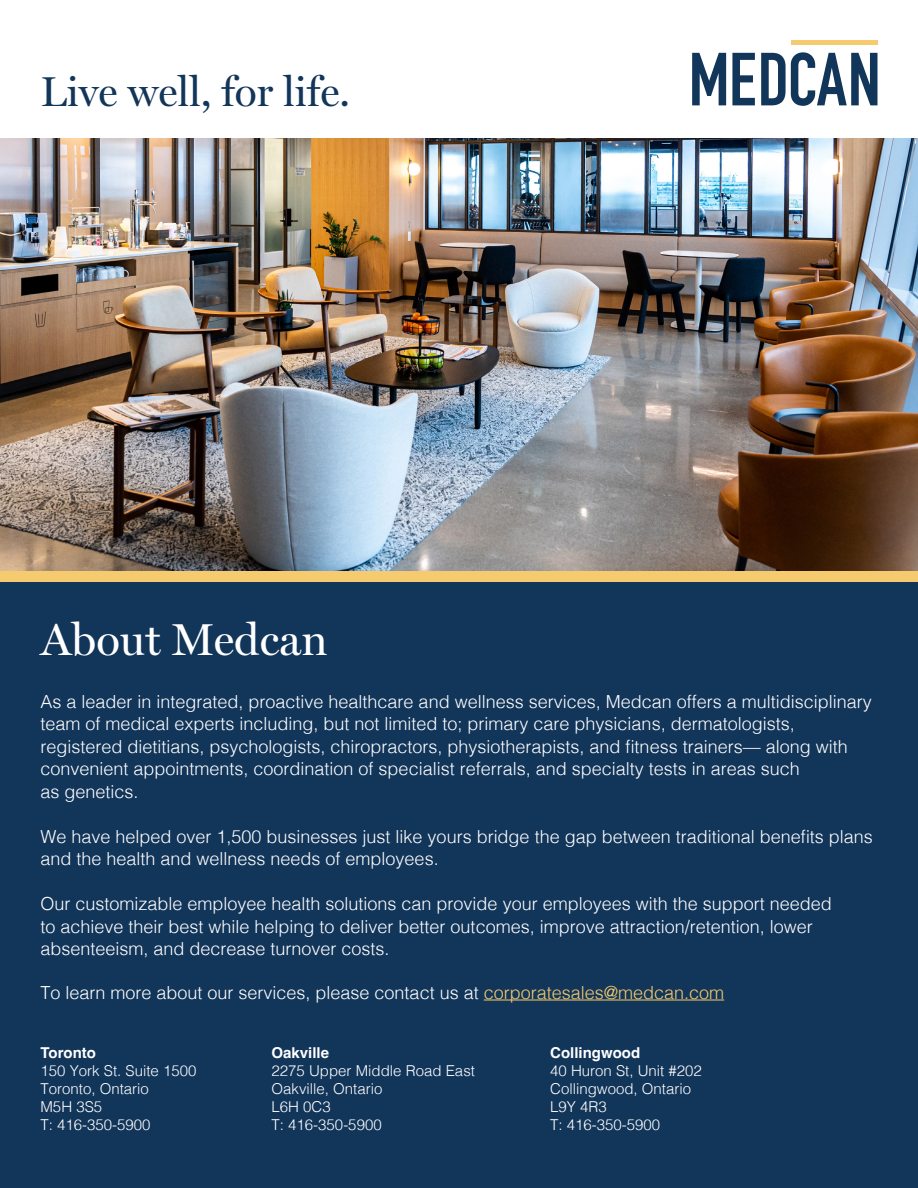
<style>
.page{position:relative;width:918px;height:1188px;background:#fff}
.page>*{position:absolute;margin:0;border:0;box-sizing:border-box;transform-origin:0 0}
.t1{font:45px "Miller Display";color:#fff}
.t2{font:42px "Miller Display";color:#12355a}
.t3{font:300 18px/22.5px "Helvetica";color:#fff}
.t4{font:300 15px/18px "Helvetica";color:#fff}
.t5{font:700 15px "Helvetica";color:#fff}
.s1{color:#f6ca6c}
</style>
<div class="page">
<img style="left:0;top:138px;width:918px;height:433px">
<div style="left:791px;top:40px;width:86px;height:5px;background:#f6ca6e"></div>
<svg style="left:692px;top:53px;width:34px;height:52px"></svg>
<svg style="left:732px;top:53px;width:23px;height:52px"></svg>
<svg style="left:761px;top:52px;width:116px;height:54px"></svg>
<div style="left:0;top:577px;width:918px;height:611px;background:#12355a"></div>
<div style="left:0;top:571px;width:918px;height:11px;background:#f6ca6e"></div>
<hr style="left:484px;top:1000px;width:240px;height:1px;background:#f6ca6c">
<h2 class="t2" style="left:40px;top:66px;width:311px">Live well, for life.</h2>
<h1 class="t1" style="left:40px;top:613px;width:289px">About Medcan</h1>
<p class="t3" style="left:40px;top:689px;width:833px">As a leader in integrated, proactive healthcare and wellness services, Medcan offers a multidisciplinary team of medical experts including, but not limited to; primary care physicians, dermatologists, registered dietitians, psychologists, chiropractors, physiotherapists, and fitness trainers— along with convenient appointments, coordination of specialist referrals, and specialty tests in areas such<br>as genetics.</p>
<p class="t3" style="left:40px;top:824px;width:834px">We have helped over 1,500 businesses just like yours bridge the gap between traditional benefits plans and the health and wellness needs of employees.</p>
<p class="t3" style="left:40px;top:892px;width:793px">Our customizable employee health solutions can provide your employees with the support needed to achieve their best while helping to deliver better outcomes, improve attraction/retention, lower absenteeism, and decrease turnover costs.</p>
<p class="t3" style="left:40px;top:980px;width:685px">To learn more about our services, please contact us at <span class="s1">corporatesales@medcan.com</span></p>
<p class="t5" style="left:40px;top:1043px;width:57px">Toronto</p>
<p class="t4" style="left:40px;top:1060px;width:157px">150 York St. Suite 1500<br>Toronto, Ontario<br>M5H 3S5<br>T: 416-350-5900</p>
<p class="t5" style="left:272px;top:1043px;width:59px">Oakville</p>
<p class="t4" style="left:272px;top:1060px;width:205px">2275 Upper Middle Road East<br>Oakville, Ontario<br>L6H 0C3<br>T: 416-350-5900</p>
<p class="t5" style="left:550px;top:1043px;width:91px">Collingwood</p>
<p class="t4" style="left:550px;top:1060px;width:153px">40 Huron St, Unit #202<br>Collingwood, Ontario<br>L9Y 4R3<br>T: 416-350-5900</p>
</div>
